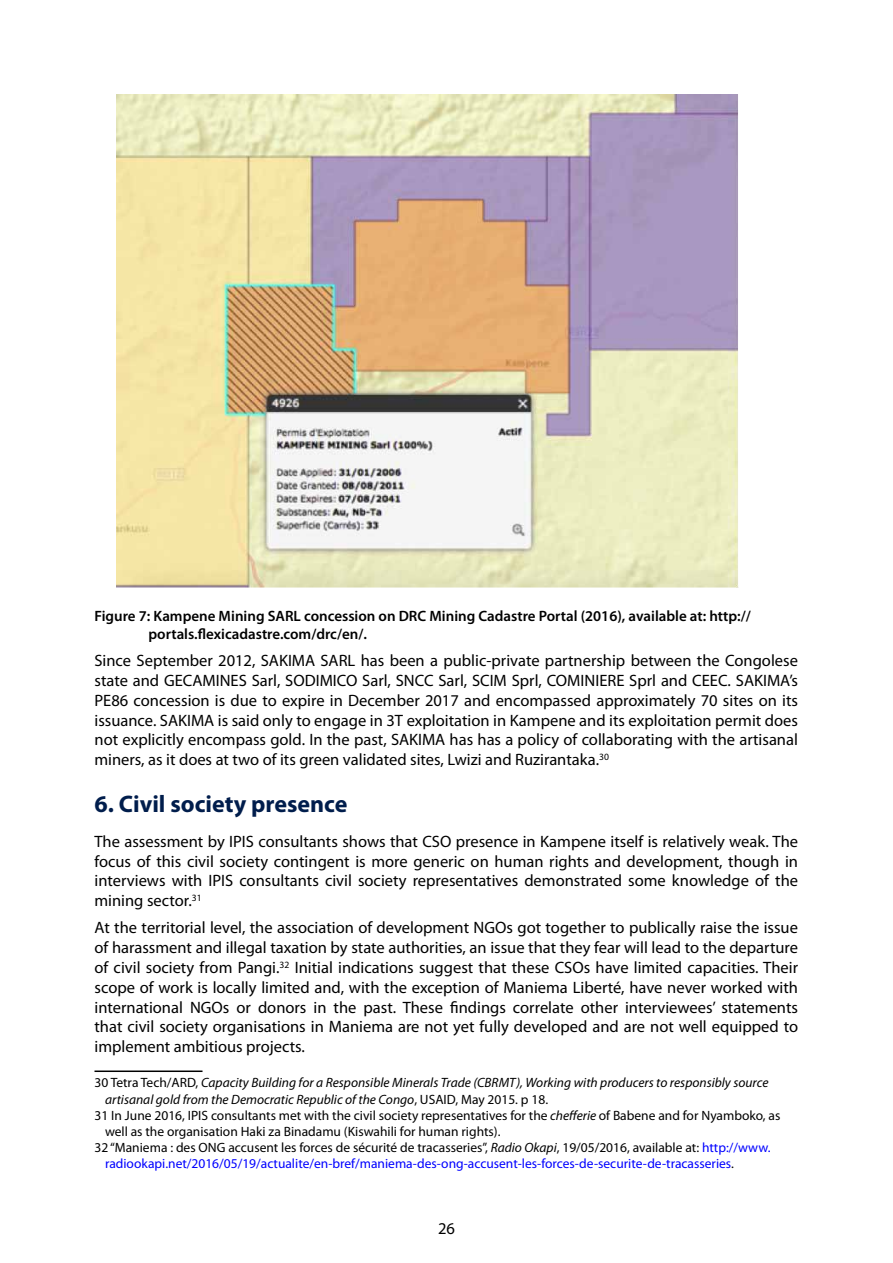
<style>
.page{position:relative;width:893px;height:1263px;background:#fff}
.page>*{position:absolute;margin:0;border:0;box-sizing:border-box;transform-origin:0 0}
.t1{font:700 24px "Myriad Pro";color:#001d4c}
.t2{font:16.5px/19.8px "Myriad Pro";color:#000;text-align:justify}
.t3{font:600 15px/18px "Myriad Pro";color:#000}
.t4{font:13.5px "Myriad Pro";color:#000}
.t5{font:italic 13.5px "Myriad Pro";color:#000}
.t6{font:13.5px "Myriad Pro";color:#00f}
.s1{font-style:normal}
.s2{font-style:italic}
.s3{color:#00f}
.s4{color:#000}
</style>
<div class="page">
<img style="left:117px;top:95px;width:622px;height:493px">
<hr style="left:94px;top:1070px;width:108px;height:2px;background:#000">
<p class="t3" style="left:148px;top:607px;width:604px;text-indent:-54px">Figure 7: Kampene Mining SARL concession on DRC Mining Cadastre Portal (2016), available at: http:// portals.flexicadastre.com/drc/en/.</p>
<p class="t2" style="left:94px;top:651px;width:705px">Since September 2012, SAKIMA SARL has been a public-private partnership between the Congolese state and GECAMINES Sarl, SODIMICO Sarl, SNCC Sarl, SCIM Sprl, COMINIERE Sprl and CEEC. SAKIMA’s PE86 concession is due to expire in December 2017 and encompassed approximately 70 sites on its issuance. SAKIMA is said only to engage in 3T exploitation in Kampene and its exploitation permit does not explicitly encompass gold. In the past, SAKIMA has has a policy of collaborating with the artisanal miners, as it does at two of its green validated sites, Lwizi and Ruzirantaka.<sup>30</sup></p>
<h1 class="t1" style="left:94px;top:790px;width:254px">6. Civil society presence</h1>
<p class="t2" style="left:94px;top:832px;width:705px">The assessment by IPIS consultants shows that CSO presence in Kampene itself is relatively weak. The focus of this civil society contingent is more generic on human rights and development, though in interviews with IPIS consultants civil society representatives demonstrated some knowledge of the mining sector.<sup>31</sup></p>
<p class="t2" style="left:94px;top:918px;width:705px">At the territorial level, the association of development NGOs got together to publically raise the issue of harassment and illegal taxation by state authorities, an issue that they fear will lead to the departure of civil society from Pangi.<sup>32</sup> Initial indications suggest that these CSOs have limited capacities. Their scope of work is locally limited and, with the exception of Maniema Liberté, have never worked with international NGOs or donors in the past. These findings correlate other interviewees’ statements that civil society organisations in Maniema are not yet fully developed and are not well equipped to implement ambitious projects.</p>
<p class="t5" style="left:94px;top:1076px;width:675px"><span class="s1">30 Tetra Tech/ARD,</span> Capacity Building for a Responsible Minerals Trade (CBRMT), Working with producers to responsibly source</p>
<p class="t5" style="left:105px;top:1092px;width:445px">artisanal gold from the Democratic Republic of the Congo<span class="s1">, USAID, May 2015. p 18.</span></p>
<p class="t4" style="left:94px;top:1108px;width:687px">31 In June 2016, IPIS consultants met with the civil society representatives for the <span class="s2">chefferie</span> of Babene and for Nyamboko, as</p>
<p class="t4" style="left:105px;top:1124px;width:397px">well as the organisation Haki za Binadamu (Kiswahili for human rights).</p>
<p class="t4" style="left:94px;top:1140px;width:677px">32 “Maniema : des ONG accusent les forces de sécurité de tracasseries”, <span class="s2">Radio Okapi</span>, 19/05/2016, available at: <span class="s3">http://www.</span></p>
<p class="t6" style="left:105px;top:1156px;width:630px">radiookapi.net/2016/05/19/actualite/en-bref/maniema-des-ong-accusent-les-forces-de-securite-de-tracasseries<span class="s4">.</span></p>
<p class="t2" style="left:438px;top:1218px;width:18px">26</p>
</div>
